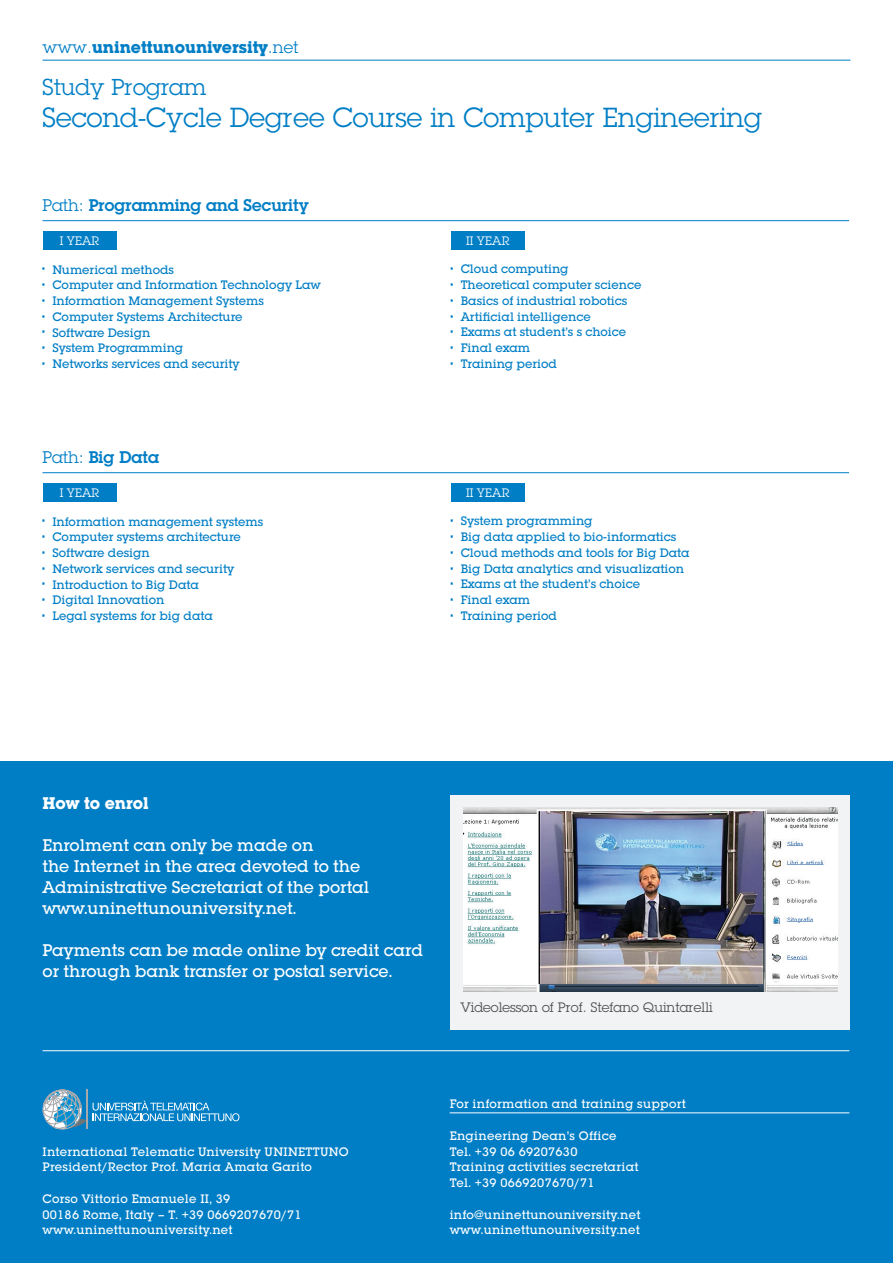
<style>
.page{position:relative;width:893px;height:1263px;background:#fff}
.page>*{position:absolute;margin:0;border:0;box-sizing:border-box;transform-origin:0 0}
.t1{font:27px "Lubalin Graph Std";color:#007ec5}
.t2{font:22.5px "Lubalin Graph Std";color:#007ec5}
.t3{font:500 16.5px/21px "Lubalin Graph Std";color:#fff}
.t4{font:600 16.5px "Lubalin Graph Std";color:#007ec5}
.t5{font:700 16.5px "Lubalin Graph Std";color:#007ec5}
.t6{font:700 16.5px "Lubalin Graph Std";color:#fff}
.t7{font:13.35px "Lubalin Graph Std";color:#4b4c4d}
.t8{font:500 12px/15.8px "Lubalin Graph Std";color:#007ec5}
.t9{font:500 12px/15.8px "Lubalin Graph Std";letter-spacing:.025em;color:#fff}
.t10{font:700 12px/15.8px "Lubalin Graph Std";color:#007ec5;text-align:justify}
.t11{font:12px "Lubalin Graph Std";color:#fff}
.s1{font-weight:400}
</style>
<div class="page">
<div style="left:0;top:762px;width:893px;height:501px;background:#007ec5"></div>
<hr style="left:43px;top:1050px;width:806px;height:1px;background:#fff">
<svg style="left:93px;top:1101px;width:146px;height:20px"></svg>
<svg style="left:43px;top:1089px;width:43px;height:40px"></svg>
<hr style="left:87px;top:1089px;width:1px;height:40px;background:#a8a9ad">
<hr style="left:450px;top:1112px;width:399px;height:1px;background:#fff">
<div style="left:450px;top:795px;width:400px;height:235px;background:#f2f3f4"></div>
<hr style="left:43px;top:60px;width:807px;height:1px;background:#007ec5">
<div style="left:43px;top:232px;width:74px;height:18px;background:#007ec5"></div>
<div style="left:43px;top:484px;width:74px;height:18px;background:#007ec5"></div>
<div style="left:451px;top:232px;width:74px;height:18px;background:#007ec5"></div>
<div style="left:451px;top:484px;width:74px;height:18px;background:#007ec5"></div>
<hr style="left:43px;top:220px;width:806px;height:1px;background:#007ec5">
<hr style="left:43px;top:472px;width:806px;height:1px;background:#007ec5">
<img style="left:463px;top:807px;width:375px;height:184px">
<h3 class="t5" style="left:43px;top:36px;width:257px"><span class="s1">www.</span>uninettunouniversity<span class="s1">.net</span></h3>
<h2 class="t2" style="left:43px;top:73px;width:165px">Study Program</h2>
<h1 class="t1" style="left:43px;top:100px;width:721px">Second-Cycle Degree Course in Computer Engineering</h1>
<h3 class="t4" style="left:43px;top:194px;width:268px"><span class="s1">Path:</span> Programming and Security</h3>
<p class="t11" style="left:60px;top:233px;width:41px">I YEAR</p>
<p class="t11" style="left:466px;top:233px;width:45px">II YEAR</p>
<p class="t10" style="left:43px;top:261px;width:4px">• • • • • • •</p>
<p class="t8" style="left:52px;top:261px;width:270px">Numerical methods<br>Computer and Information Technology Law<br>Information Management Systems<br>Computer Systems Architecture<br>Software Design<br>System Programming<br>Networks services and security</p>
<p class="t8" style="left:461px;top:261px;width:182px">Cloud computing<br>Theoretical computer science<br>Basics of industrial robotics<br>Artificial intelligence<br>Exams at student’s s choice<br>Final exam<br>Training period</p>
<p class="t10" style="left:451px;top:261px;width:4px">• • • • • • •</p>
<h3 class="t4" style="left:43px;top:446px;width:118px"><span class="s1">Path:</span> Big Data</h3>
<p class="t11" style="left:60px;top:485px;width:41px">I YEAR</p>
<p class="t11" style="left:466px;top:485px;width:45px">II YEAR</p>
<p class="t10" style="left:43px;top:513px;width:4px">• • • • • • •</p>
<p class="t8" style="left:52px;top:513px;width:212px">Information management systems<br>Computer systems architecture<br>Software design<br>Network services and security<br>Introduction to Big Data<br>Digital Innovation<br>Legal systems for big data</p>
<p class="t10" style="left:451px;top:513px;width:4px">• • • • • • •</p>
<p class="t8" style="left:461px;top:513px;width:230px">System programming<br>Big data applied to bio-informatics<br>Cloud methods and tools for Big Data<br>Big Data analytics and visualization<br>Exams at the student’s choice<br>Final exam<br>Training period</p>
<h3 class="t6" style="left:43px;top:792px;width:108px">How to enrol</h3>
<h3 class="t3" style="left:43px;top:835px;width:328px">Enrolment can only be made on<br>the Internet in the area devoted to the Administrative Secretariat of the portal www.uninettunouniversity.net.</h3>
<h3 class="t3" style="left:43px;top:940px;width:382px">Payments can be made online by credit card or through bank transfer or postal service.</h3>
<p class="t7" style="left:460px;top:999px;width:254px">Videolesson of Prof. Stefano Quintarelli</p>
<p class="t9" style="left:43px;top:1143px;width:308px">International Telematic University UNINETTUNO<br>President/Rector Prof. Maria Amata Garito</p>
<p class="t9" style="left:43px;top:1191px;width:261px">Corso Vittorio Emanuele II, 39<br>00186 Rome, Italy – T. +39 0669207670/71 www.uninettunouniversity.net</p>
<p class="t9" style="left:450px;top:1096px;width:238px">For information and training support</p>
<p class="t9" style="left:450px;top:1128px;width:190px">Engineering Dean’s Office<br>Tel. +39 06 69207630<br>Training activities secretariat<br>Tel. +39 0669207670/71</p>
<p class="t9" style="left:450px;top:1206px;width:192px">info@uninettunouniversity.net www.uninettunouniversity.net</p>
</div>
